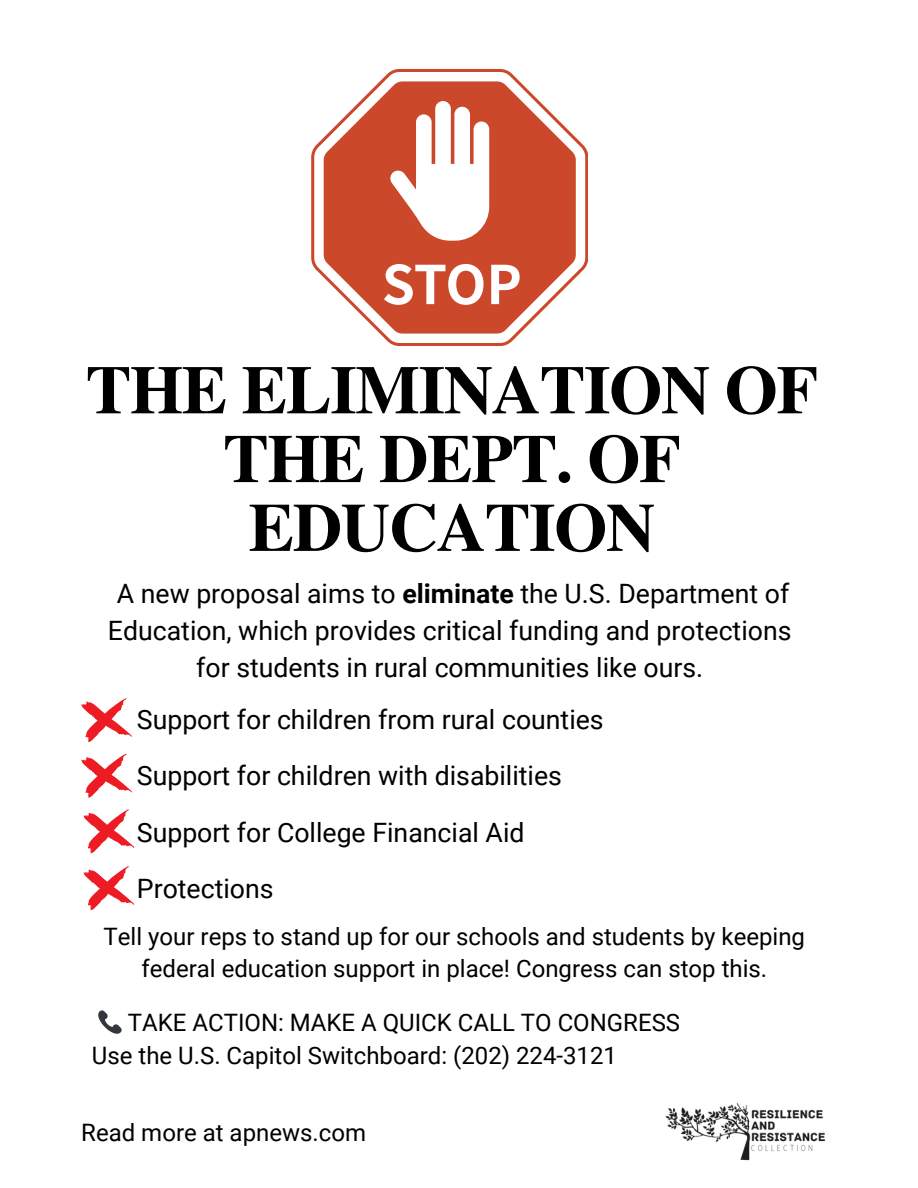
<style>
.page{position:relative;width:918px;height:1188px;background:#fff}
.page>*{position:absolute;margin:0;border:0;box-sizing:border-box;transform-origin:0 0}
.t1{font:700 68.4px/68.8px "Te X Gyre Termes";letter-spacing:-.02em;color:#000;text-align:center}
.t2{font:26.7px/37.2px "Roboto";color:#000;text-align:center}
.t3{font:24px/32.7px "Roboto";color:#000;text-align:center}
.s1{font-weight:700}
</style>
<div class="page">
<svg style="left:81px;top:698px;width:51px;height:44px"></svg>
<svg style="left:81px;top:754px;width:51px;height:44px"></svg>
<svg style="left:84px;top:809px;width:50px;height:44px"></svg>
<svg style="left:84px;top:866px;width:50px;height:44px"></svg>
<svg style="left:311px;top:69px;width:277px;height:277px"></svg>
<svg style="left:324px;top:81px;width:252px;height:253px;fill:#cc482b"></svg>
<svg style="left:384px;top:264px;width:99px;height:41px"></svg>
<svg style="left:491px;top:265px;width:29px;height:39px"></svg>
<svg style="left:389px;top:101px;width:100px;height:140px"></svg>
<img style="left:665px;top:1103px;width:160px;height:58px">
<p class="t1" style="left:86px;top:352px;width:734px">THE ELIMINATION OF<br>THE DEPT. OF<br>EDUCATION</p>
<h2 class="t2" style="left:108px;top:575px;width:685px">A new proposal aims to <span class="s1">eliminate</span> the U.S. Department of<br>Education, which provides critical funding and protections for students in rural communities like ours.</h2>
<p class="t2" style="left:137px;top:692px;width:468px;line-height:56.2px;text-align:left">Support for children from rural counties<br>Support for children with disabilities<br>Support for College Financial Aid</p>
<h2 class="t2" style="left:137px;top:870px;width:138px">Protections</h2>
<p class="t3" style="left:104px;top:920px;width:703px">Tell your reps to stand up for our schools and students by keeping federal education support in place! Congress can stop this.</p>
<p class="t3" style="left:128px;top:1007px;width:554px">TAKE ACTION: MAKE A QUICK CALL TO CONGRESS</p>
<h2 class="t3" style="left:92px;top:1039px;width:527px">Use the U.S. Capitol Switchboard: (202) 224-3121</h2>
<p class="t3" style="left:81px;top:1117px;width:286px">Read more at apnews.com</p>
</div>
